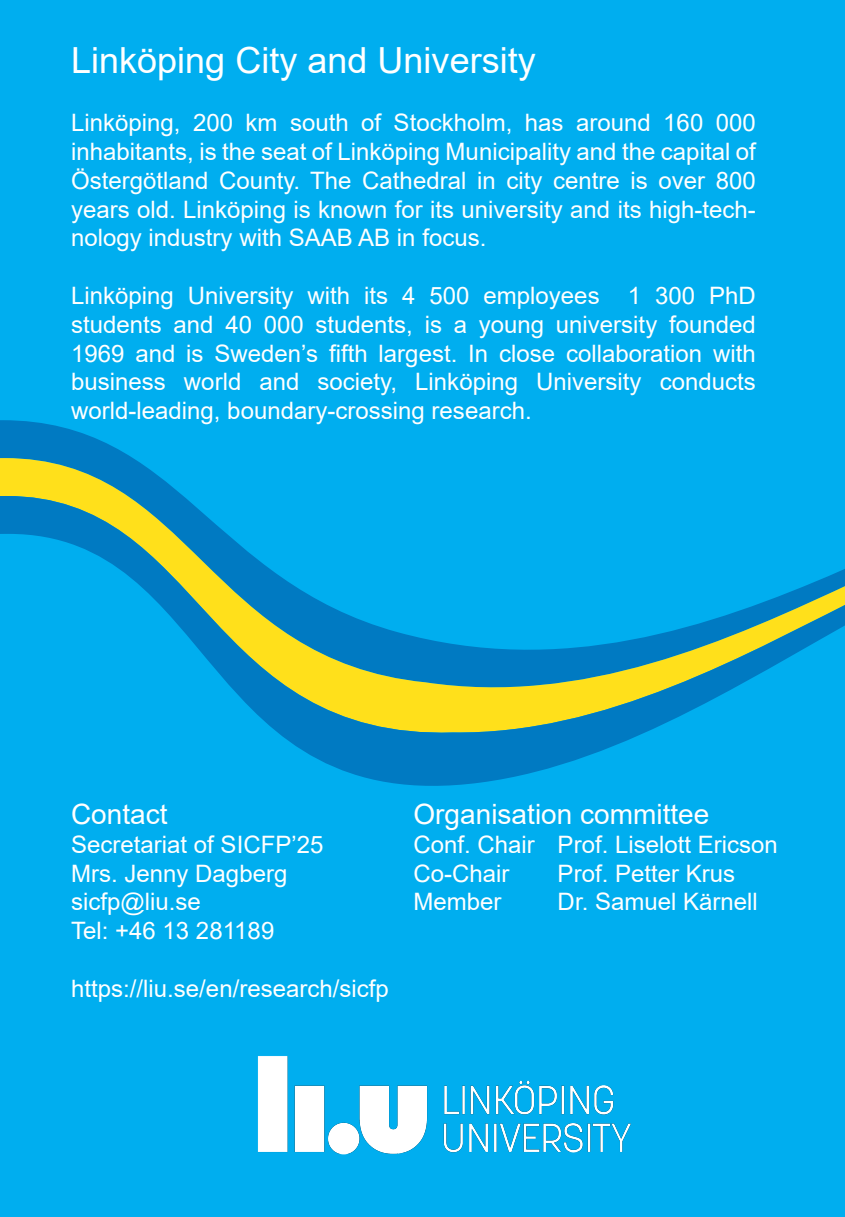
<style>
.page{position:relative;width:845px;height:1217px;background:#fff}
.page>*{position:absolute;margin:0;border:0;box-sizing:border-box;transform-origin:0 0}
.t1{font:36px "Arial";color:#fff}
.t2{font:28px "Arial";color:#fff}
.t3{font:24px/28.8px "Arial";color:#fff}
</style>
<div class="page">
<div style="left:0;top:0;width:844px;height:1217px;background:#00aeef"></div>
<svg style="left:0;top:420px;width:844px;height:366px"></svg>
<img style="left:257px;top:1056px;width:374px;height:99px">
<h1 class="t1" style="left:71px;top:36px;width:466px">Linköping City and University</h1>
<p class="t3" style="left:71px;top:108px;width:686px;text-align:justify">Linköping, 200 km south of Stockholm, has around 160 000 inhabitants, is the seat of Linköping Municipality and the capital of Östergötland County. The Cathedral in city centre is over 800 years old. Linköping is known for its university and its high-tech&shy;nology industry with SAAB AB in focus.</p>
<p class="t3" style="left:71px;top:281px;width:685px;text-align:justify">Linköping University with its 4 500 employees 1 300 PhD students and 40 000 students, is a young university founded 1969 and is Sweden’s fifth largest. In close collaboration with business world and society, Linköping University conducts world-leading, boundary-crossing research.</p>
<p class="t2" style="left:71px;top:795px;width:98px">Contact</p>
<p class="t3" style="left:71px;top:830px;width:254px">Secretariat of SICFP’25<br>Mrs. Jenny Dagberg sicfp@liu.se<br>Tel: +46 13 281189</p>
<p class="t3" style="left:71px;top:974px;width:319px">https://liu.se/en/research/sicfp</p>
<p class="t2" style="left:413px;top:795px;width:297px">Organisation committee</p>
<p class="t3" style="left:413px;top:830px;width:366px">Conf. Chair Prof. Liselott Ericson<br>Co-Chair</p>
<p class="t3" style="left:557px;top:858px;width:179px">Prof. Petter Krus</p>
<p class="t3" style="left:413px;top:887px;width:90px">Member</p>
<p class="t3" style="left:557px;top:887px;width:202px">Dr. Samuel Kärnell</p>
</div>
